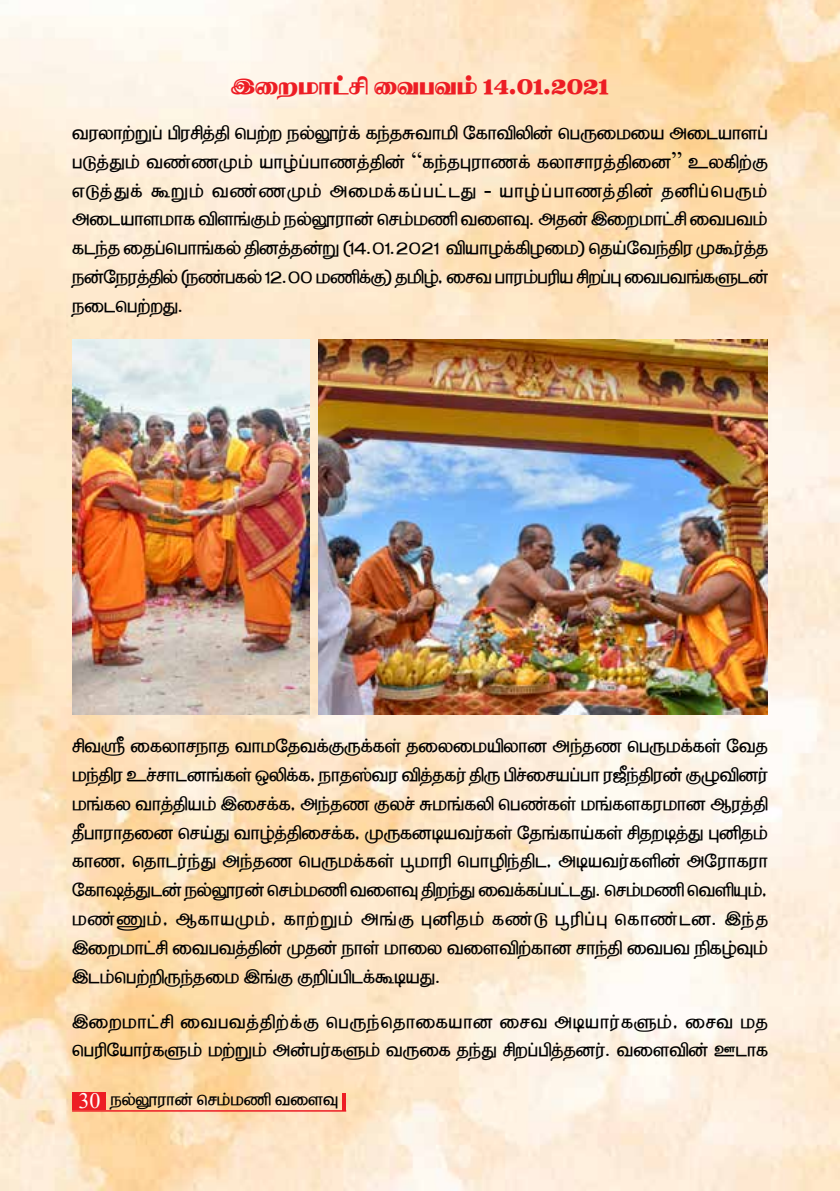
<style>
.page{position:relative;width:840px;height:1191px;background:#fff}
.page>*{position:absolute;margin:0;border:0;box-sizing:border-box;transform-origin:0 0}
.t1{font:30px "NC Thevan";color:#ed1d24}
.t2{font:24px/28.8px "NC Mani";color:#000;text-align:justify}
.t3{font:22px "NC Mani";color:#000}
.s1{font-family:"Times New Roman"}
.s2{font-family:"Times New Roman";color:#fff}
</style>
<div class="page">
<img style="left:0;top:0;width:839px;height:1191px">
<img style="left:72px;top:340px;width:237px;height:375px">
<img style="left:318px;top:340px;width:449px;height:375px">
<div style="left:72px;top:1092px;width:33px;height:18px;background:#ed1d24"></div>
<hr style="left:342px;top:1092px;width:4px;height:18px;background:#ed1d24">
<hr style="left:72px;top:1110px;width:274px;height:1px;background:#ed1d24">
<p class="t1" style="left:231px;top:72px;width:379px">,iwkhl;rp itgtk; 14.01.2021</p>
<p class="t2" style="left:72px;top:119px;width:697px">tuyhw;Wg; gpurpj;jp ngw;w ey;Y}u;f; fe;jRthkp Nfhtpypd; ngUikia milahsg; gLj;Jk; tz;zKk; aho;g;ghzj;jpd; <span class="s1">“</span>fe;jGuhzf; fyhrhuj;jpid<span class="s1">”</span> cyfpw;F vLj;Jf; $Wk; tz;zKk; mikf;fg;gl;lJ - aho;g;ghzj;jpd; jdpg;ngUk; milahskhf tpsq;Fk; ey;Y}uhd; nrk;kzp tisT. mjd; ,iwkhl;rp itgtk; fle;j ijg;nghq;fy; jpdj;jd;W (14.01.2021 tpahof;fpoik) nja;Nte;jpu K$u;j;j ed;Neuj;jpy; (ez;gfy; 12.00 kzpf;F) jkpo;&gt; irt ghuk;gupa rpwg;G itgtq;fSld; eilngw;wJ.</p>
<p class="t2" style="left:72px;top:732px;width:697px">rpt= ifyhrehj thkNjtf;FUf;fs; jiyikapyhd me;jz ngUkf;fs; Ntj ke;jpu cr;rhldq;fs; xypf;f&gt; ehj];tu tpj;jfu; jpU gpr;irag;gh u[Pe;jpud; FOtpdu; kq;fy thj;jpak; ,irf;f&gt; me;jz Fyr; Rkq;fyp ngz;fs; kq;fsfukhd Muj;jp jPghuhjid nra;J tho;j;jpirf;f&gt; KUfdbatu;fs; Njq;fha;fs; rpjwbj;J Gdpjk; fhz&gt; njhlu;e;J me;jz ngUkf;fs; g+khup nghope;jpl&gt; mbatu;fspd; mNuhfuh Nfh\j;Jld; ey;Y}ud; nrk;kzp tisT jpwe;J itf;fg;gl;lJ. nrk;kzp ntspAk;&gt; kz;Zk;&gt; MfhaKk;&gt; fhw;Wk; mq;F Gdpjk; fz;L g+upg;G nfhz;ld. ,e;j ,iwkhl;rp itgtj;jpd; Kjd; ehs; khiy tistpw;fhd rhe;jp itgt epfo;Tk; ,lk;ngw;wpUe;jik ,q;F Fwpg;gplf;$baJ.</p>
<p class="t2" style="left:72px;top:1007px;width:697px">,iwkhl;rp itgtj;jpw;f;F ngUe;njhifahd irt mbahu;fSk;&gt; irt kj ngupNahu;fSk; kw;Wk; md;gu;fSk; tUif je;J rpwg;gpj;jdu;. tistpd; Clhf</p>
<p class="t3" style="left:78px;top:1088px;width:261px"><span class="s2">30</span> ey;Y}uhd; nrk;kzp tisT</p>
</div>
